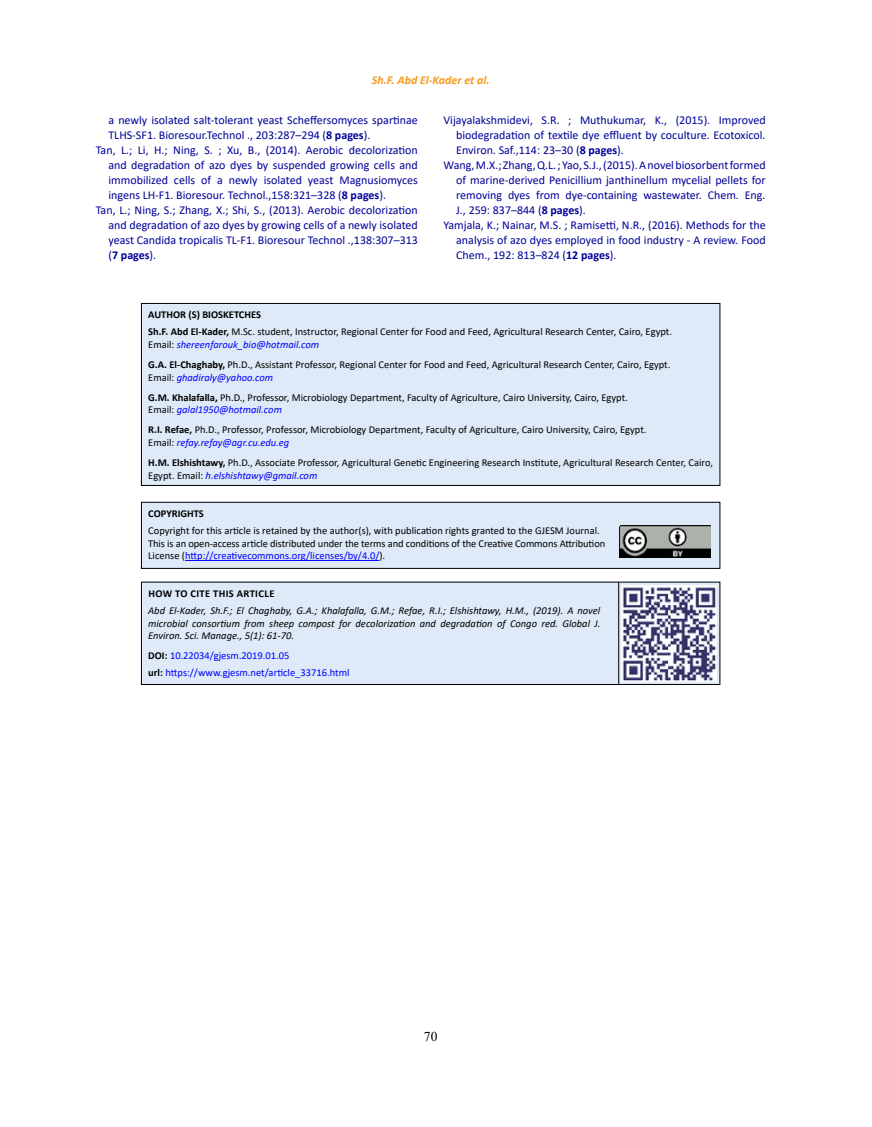
<style>
.page{position:relative;width:872px;height:1127px;background:#fff}
.page>*{position:absolute;margin:0;border:0;box-sizing:border-box;transform-origin:0 0}
.t1{font:13.5px "Times New Roman";color:#000}
.t2{font:12px "Calibri";color:#009}
.t3{font:italic 700 12px "Calibri";color:#f8991d}
.t4{font:700 12px "Calibri";color:#009}
.t5{font:10.5px/20.1px "Calibri";color:#000}
.t6{font:italic 10.5px/12.6px "Calibri";color:#000;text-align:justify}
.t7{font:10.5px/17.1px "Calibri";color:#00f}
.t8{font:italic 10.5px "Calibri";color:#00f}
.t9{font:700 10.5px "Calibri";letter-spacing:.035em;color:#000}
.t10{font:700 10.5px "Calibri";color:#000}
.s1{font-weight:700}
.s2{font-weight:400}
.s3{font-style:italic;color:#00f}
.s4{font-style:normal;color:#000}
.s5{color:#00f}
.s6{font-weight:700;color:#000}
</style>
<div class="page">
<div style="left:141px;top:303px;width:579px;height:182px;background:#deeaf7"></div>
<div style="left:141px;top:303px;width:579px;height:183px;border:1px solid #000"></div>
<div style="left:141px;top:582px;width:579px;height:102px;background:#deeaf7"></div>
<div style="left:141px;top:582px;width:579px;height:103px;border:1px solid #000"></div>
<hr style="left:618px;top:582px;width:1px;height:102px;background:#000">
<div style="left:141px;top:502px;width:579px;height:66px;background:#deeaf7"></div>
<hr style="left:185px;top:560px;width:194px;height:1px;background:#00f">
<div style="left:141px;top:502px;width:579px;height:67px;border:1px solid #000"></div>
<img style="left:619px;top:525px;width:91px;height:32px">
<img style="left:622px;top:585px;width:94px;height:96px">
<p class="t3" style="left:372px;top:72px;width:119px">Sh.F. Abd El-Kader et al.</p>
<p class="t2" style="left:108px;top:111px;width:311px">a newly isolated salt-tolerant yeast Scheffersomyces spartinae</p>
<p class="t2" style="left:108px;top:126px;width:263px">TLHS-SF1. Bioresour.Technol ., 203:287–294 (<span class="s1">8 pages</span>).</p>
<p class="t2" style="left:96px;top:141px;width:324px">Tan, L.; Li, H.; Ning, S. ; Xu, B., (2014). Aerobic decolorization</p>
<p class="t2" style="left:108px;top:156px;width:311px">and degradation of azo dyes by suspended growing cells and</p>
<p class="t2" style="left:108px;top:171px;width:311px">immobilized cells of a newly isolated yeast Magnusiomyces</p>
<p class="t2" style="left:108px;top:186px;width:279px">ingens LH-F1. Bioresour. Technol.,158:321–328 (<span class="s1">8 pages</span>).</p>
<p class="t2" style="left:96px;top:201px;width:324px">Tan, L.; Ning, S.; Zhang, X.; Shi, S., (2013). Aerobic decolorization</p>
<p class="t2" style="left:108px;top:216px;width:311px">and degradation of azo dyes by growing cells of a newly isolated</p>
<p class="t2" style="left:108px;top:231px;width:311px">yeast Candida tropicalis TL-F1. Bioresour Technol .,138:307–313</p>
<p class="t4" style="left:108px;top:246px;width:49px"><span class="s2">(</span>7 pages<span class="s2">).</span></p>
<p class="t2" style="left:443px;top:111px;width:324px">Vijayalakshmidevi, S.R. ; Muthukumar, K., (2015). Improved</p>
<p class="t2" style="left:456px;top:126px;width:311px">biodegradation of textile dye effluent by coculture. Ecotoxicol.</p>
<p class="t2" style="left:456px;top:141px;width:169px">Environ. Saf.,114: 23–30 (<span class="s1">8 pages</span>).</p>
<p class="t2" style="left:443px;top:156px;width:324px">Wang, M.X.; Zhang, Q.L. ; Yao, S.J., (2015). A novel biosorbent formed</p>
<p class="t2" style="left:456px;top:171px;width:311px">of marine-derived Penicillium janthinellum mycelial pellets for</p>
<p class="t2" style="left:456px;top:186px;width:311px">removing dyes from dye-containing wastewater. Chem. Eng.</p>
<p class="t2" style="left:456px;top:201px;width:131px">J., 259: 837–844 (<span class="s1">8 pages</span>).</p>
<p class="t2" style="left:443px;top:216px;width:324px">Yamjala, K.; Nainar, M.S. ; Ramisetti, N.R., (2016). Methods for the</p>
<p class="t2" style="left:456px;top:231px;width:311px">analysis of azo dyes employed in food industry - A review. Food</p>
<p class="t2" style="left:456px;top:246px;width:162px">Chem., 192: 813–824 (<span class="s1">12 pages</span>).</p>
<p class="t5" style="left:148px;top:306px;width:525px;line-height:17.1px"><span class="s1">AUTHOR (S) BIOSKETCHES<br>Sh.F. Abd El-Kader,</span> M.Sc. student, Instructor, Regional Center for Food and Feed, Agricultural Research Center, Cairo, Egypt.</p>
<p class="t5" style="left:148px;top:334px;width:524px">Email: <span class="s3">shereenfarouk_bio@hotmail.com<br></span><span class="s1">G.A. El-Chaghaby,</span> Ph.D., Assistant Professor, Regional Center for Food and Feed, Agricultural Research Center, Cairo, Egypt.</p>
<p class="t5" style="left:148px;top:367px;width:481px">Email: <span class="s3">ghadiraly@yahoo.com<br></span><span class="s1">G.M. Khalafalla,</span> Ph.D., Professor, Microbiology Department, Faculty of Agriculture, Cairo University, Cairo, Egypt.</p>
<p class="t5" style="left:148px;top:399px;width:500px">Email: <span class="s3">galal1950@hotmail.com<br></span><span class="s1">R.I. Refae,</span> Ph.D., Professor, Professor, Microbiology Department, Faculty of Agriculture, Cairo University, Cairo, Egypt.</p>
<p class="t5" style="left:148px;top:432px;width:566px">Email: <span class="s3">refay.refay@agr.cu.edu.eg<br></span><span class="s1">H.M. Elshishtawy,</span> Ph.D., Associate Professor, Agricultural Genetic Engineering Research Institute, Agricultural Research Center, Cairo,</p>
<p class="t8" style="left:148px;top:468px;width:171px"><span class="s4">Egypt. Email:</span> h.elshishtawy@gmail.com</p>
<p class="t10" style="left:148px;top:506px;width:57px">COPYRIGHTS</p>
<p class="t5" style="left:148px;top:524px;width:458px;line-height:12.6px">Copyright for this article is retained by the author(s), with publication rights granted to the GJESM Journal.<br>This is an open-access article distributed under the terms and conditions of the Creative Commons Attribution<br>License (<span class="s5">http://creativecommons.org/licenses/by/4.0/</span>).</p>
<p class="t9" style="left:148px;top:586px;width:127px">HOW TO CITE THIS ARTICLE</p>
<p class="t6" style="left:148px;top:604px;width:453px">Abd El-Kader, Sh.F.; El Chaghaby, G.A.; Khalafalla, G.M.; Refae, R.I.; Elshishtawy, H.M., (2019). A novel microbial consortium from sheep compost for decolorization and degradation of Congo red. Global J.<br>Environ. Sci. Manage., 5(1): 61-70.</p>
<p class="t7" style="left:148px;top:647px;width:203px"><span class="s6">DOI:</span> 10.22034/gjesm.2019.01.05<br><span class="s6">url:</span> https://www.gjesm.net/article_33716.html</p>
<p class="t1" style="left:424px;top:1027px;width:15px">70</p>
</div>
